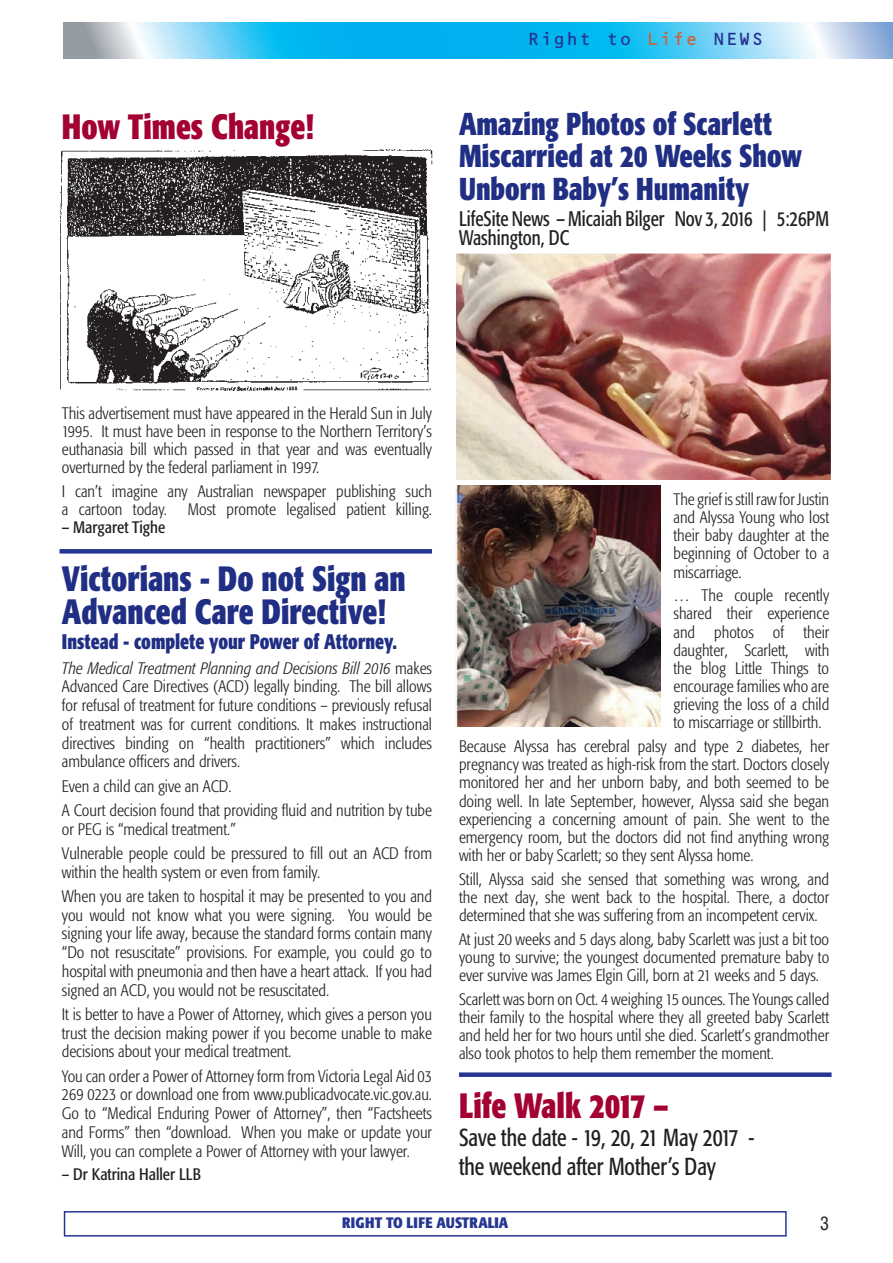
<style>
.page{position:relative;width:893px;height:1263px;background:#fff}
.page>*{position:absolute;margin:0;border:0;box-sizing:border-box;transform-origin:0 0}
.t1{font:700 condensed 34.8px/33px "Formata";color:#202e84;scale:.9 1}
.t2{font:700 condensed 34.8px "Formata";color:#a40133;scale:.9 1}
.t3{font:700 condensed 31.35px/32.8px "Formata";color:#202e84;scale:.9 1}
.t4{font:condensed 24.3px/28.7px "Formata";color:#231f20;scale:.9 1}
.t5{font:condensed 20.85px/19.8px "Formata";color:#231f20;scale:.9 1}
.t6{font:700 condensed 20.85px "Formata";color:#202e84;scale:.9 1}
.t7{font:18px "OCRB";color:#263692}
.t8{font:condensed 18px "Swiss 721 BT";color:#231f20}
.t9{font:300 condensed 16.5px/18.1px "Formata";color:#231f20;text-align:justify}
.t10{font:condensed 16.5px "Formata";color:#231f20}
.t11{font:700 condensed 15px "Formata";letter-spacing:.01em;color:#263692}
.s1{color:#c9623e}
.s2{font-style:italic}
</style>
<div class="page">
<svg style="left:63px;top:22px;width:830px;height:36px;background:#54c4ed"></svg>
<div style="left:64px;top:1211px;width:723px;height:25px;border:2px solid #263692"></div>
<div style="left:60px;top:549px;width:372px;height:5px;background:#263692"></div>
<div style="left:459px;top:1072px;width:372px;height:5px;background:#263692"></div>
<img style="left:60px;top:149px;width:373px;height:242px">
<img style="left:456px;top:253px;width:374px;height:227px">
<img style="left:456px;top:485px;width:205px;height:242px">
<h1 class="t2" style="left:62px;top:105px;width:281px">How Times Change!</h1>
<p class="t7" style="left:527px;top:30px;width:239px">Right to <span class="s1">Life</span> NEWS</p>
<h2 class="t3" style="left:459px;top:107px;width:382px">Amazing Photos of Scarlett<br>Miscarried at 20 Weeks Show<br>Unborn Baby’s Humanity</h2>
<p class="t5" style="left:459px;top:208px;width:413px">LifeSite News – Micaiah Bilger Nov 3, 2016 | 5:26PM<br>Washington, DC</p>
<p class="t9" style="left:62px;top:404px;width:372px">This advertisement must have appeared in the Herald Sun in July 1995. It must have been in response to the Northern Territory’s euthanasia bill which passed in that year and was eventually overturned by the federal parliament in 1997.</p>
<p class="t9" style="left:62px;top:482px;width:372px">I can’t imagine any Australian newspaper publishing such a cartoon today.</p>
<p class="t9" style="left:188px;top:500px;width:246px">Most promote legalised patient killing.</p>
<p class="t10" style="left:62px;top:517px;width:105px">– Margaret Tighe</p>
<h1 class="t1" style="left:62px;top:562px;width:384px">Victorians - Do not Sign an<br>Advanced Care Directive!</h1>
<p class="t6" style="left:62px;top:629px;width:374px">Instead - complete your Power of Attorney.</p>
<p class="t9" style="left:62px;top:659px;width:372px;line-height:18.8px"><span class="s2">The Medical Treatment Planning and Decisions Bill 2016</span> makes Advanced Care Directives (ACD) legally binding. The bill allows for refusal of treatment for future conditions – previously refusal of treatment was for current conditions. It makes instructional directives binding on “health practitioners” which includes ambulance officers and drivers.</p>
<p class="t9" style="left:62px;top:774px;width:372px;line-height:24.3px">Even a child can give an ACD.<br>A Court decision found that providing fluid and nutrition by tube</p>
<p class="t9" style="left:62px;top:817px;width:372px;line-height:24.3px">or PEG is “medical treatment.”<br>Vulnerable people could be pressured to fill out an ACD from</p>
<p class="t9" style="left:62px;top:860px;width:372px;line-height:24.3px">within the health system or even from family.<br>When you are taken to hospital it may be presented to you and</p>
<p class="t9" style="left:62px;top:906px;width:372px;line-height:18.8px">you would not know what you were signing. You would be signing your life away, because the standard forms contain many “Do not resuscitate” provisions. For example, you could go to hospital with pneumonia and then have a heart attack. If you had signed an ACD, you would not be resuscitated.</p>
<p class="t9" style="left:62px;top:1005px;width:372px;line-height:18.8px">It is better to have a Power of Attorney, which gives a person you trust the decision making power if you become unable to make decisions about your medical treatment.</p>
<p class="t9" style="left:62px;top:1067px;width:372px;line-height:18.8px">You can order a Power of Attorney form from Victoria Legal Aid 03<br>269 0223 or download one from www.publicadvocate.vic.gov.au.<br>Go to “Medical Enduring Power of Attorney”, then “Factsheets and Forms” then “download. When you make or update your Will, you can complete a Power of Attorney with your lawyer.</p>
<p class="t10" style="left:62px;top:1165px;width:141px">– Dr Katrina Haller LLB</p>
<p class="t9" style="left:673px;top:490px;width:157px">The grief is still raw for Justin and Alyssa Young who lost their baby daughter at the beginning of October to a miscarriage.</p>
<p class="t9" style="left:673px;top:587px;width:157px">… The couple recently shared their experience and photos of their daughter, Scarlett, with the blog Little Things to encourage families who are grieving the loss of a child to miscarriage or stillbirth.</p>
<p class="t9" style="left:459px;top:737px;width:372px">Because Alyssa has cerebral palsy and type 2 diabetes, her pregnancy was treated as high-risk from the start. Doctors closely monitored her and her unborn baby, and both seemed to be doing well. In late September, however, Alyssa said she began experiencing a concerning amount of pain. She went to the emergency room, but the doctors did not find anything wrong with her or baby Scarlett; so they sent Alyssa home.</p>
<p class="t9" style="left:459px;top:870px;width:372px">Still, Alyssa said she sensed that something was wrong, and the next day, she went back to the hospital. There, a doctor determined that she was suffering from an incompetent cervix.</p>
<p class="t9" style="left:459px;top:930px;width:372px">At just 20 weeks and 5 days along, baby Scarlett was just a bit too young to survive; the youngest documented premature baby to ever survive was James Elgin Gill, born at 21 weeks and 5 days.</p>
<p class="t9" style="left:459px;top:990px;width:372px">Scarlett was born on Oct. 4 weighing 15 ounces. The Youngs called their family to the hospital where they all greeted baby Scarlett and held her for two hours until she died. Scarlett’s grandmother also took photos to help them remember the moment.</p>
<h1 class="t2" style="left:459px;top:1083px;width:235px">Life Walk 2017 –</h1>
<h3 class="t4" style="left:459px;top:1123px;width:330px">Save the date - 19, 20, 21 May 2017 - the weekend after Mother’s Day</h3>
<p class="t11" style="left:342px;top:1214px;width:168px">RIGHT TO LIFE AUSTRALIA</p>
<p class="t8" style="left:820px;top:1213px;width:10px">3</p>
</div>
